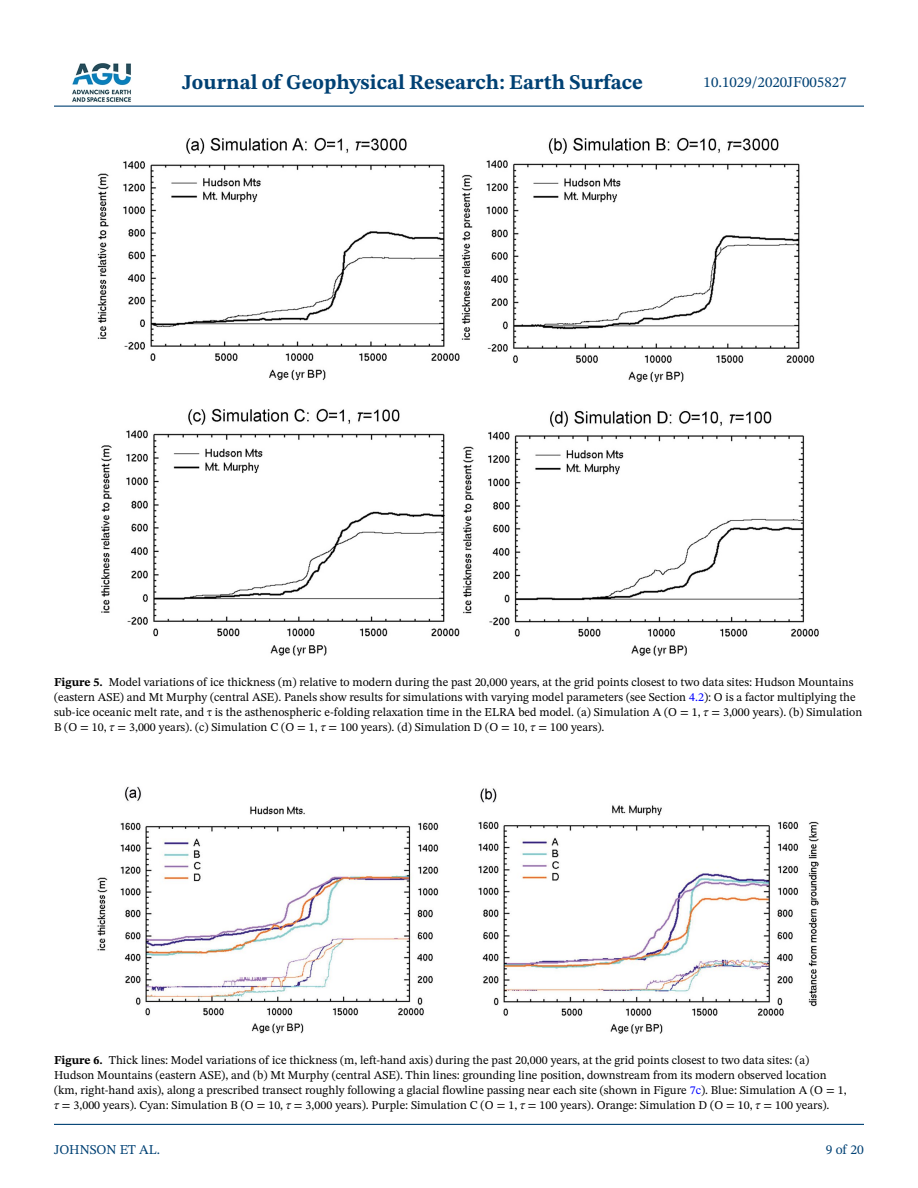
<style>
.page{position:relative;width:918px;height:1188px;background:#fff}
.page>*{position:absolute;margin:0;border:0;box-sizing:border-box;transform-origin:0 0}
.t1{font:700 21px "STIX Two Text";color:#004174}
.t2{font:15px "STIX Two Text";color:#004174}
.t3{font:13.5px "STIX Two Text";color:#004174}
.t4{font:12px/15px "STIX Two Text";color:#000}
.s1{font-weight:700}
.s2{color:#00f}
.s3{font-style:italic}
</style>
<div class="page">
<hr style="left:54px;top:106px;width:810px;height:1px;background:#004174">
<hr style="left:54px;top:1124px;width:810px;height:1px;background:#004174">
<img style="left:72px;top:63px;width:59px;height:39px">
<img style="left:97px;top:137px;width:722px;height:519px">
<img style="left:97px;top:787px;width:722px;height:247px">
<h1 class="t1" style="left:182px;top:67px;width:462px">Journal of Geophysical Research: Earth Surface</h1>
<p class="t2" style="left:704px;top:72px;width:145px">10.1029/2020JF005827</p>
<p class="t4" style="left:54px;top:675px;width:810px"><span class="s1">Figure 5.</span> Model variations of ice thickness (m) relative to modern during the past 20,000 years, at the grid points closest to two data sites: Hudson Mountains (eastern ASE) and Mt Murphy (central ASE). Panels show results for simulations with varying model parameters (see Section <span class="s2">4.2</span>): O is a factor multiplying the sub-ice oceanic melt rate, and τ is the asthenospheric e-folding relaxation time in the ELRA bed model. (a) Simulation A (O = 1, <span class="s3">τ</span> = 3,000 years). (b) Simulation B (O = 10, <span class="s3">τ</span> = 3,000 years). (c) Simulation C (O = 1, <span class="s3">τ</span> = 100 years). (d) Simulation D (O = 10, <span class="s3">τ</span> = 100 years).</p>
<p class="t4" style="left:54px;top:1053px;width:794px"><span class="s1">Figure 6.</span> Thick lines: Model variations of ice thickness (m, left-hand axis) during the past 20,000 years, at the grid points closest to two data sites: (a)<br>Hudson Mountains (eastern ASE), and (b) Mt Murphy (central ASE). Thin lines: grounding line position, downstream from its modern observed location (km, right-hand axis), along a prescribed transect roughly following a glacial flowline passing near each site (shown in Figure <span class="s2">7c</span>). Blue: Simulation A (O = 1, <span class="s3">τ</span> = 3,000 years). Cyan: Simulation B (O = 10, <span class="s3">τ</span> = 3,000 years). Purple: Simulation C (O = 1, <span class="s3">τ</span> = 100 years). Orange: Simulation D (O = 10, <span class="s3">τ</span> = 100 years).</p>
<p class="t3" style="left:54px;top:1140px;width:108px">JOHNSON ET AL.</p>
<p class="t3" style="left:826px;top:1140px;width:40px">9 of 20</p>
</div>
